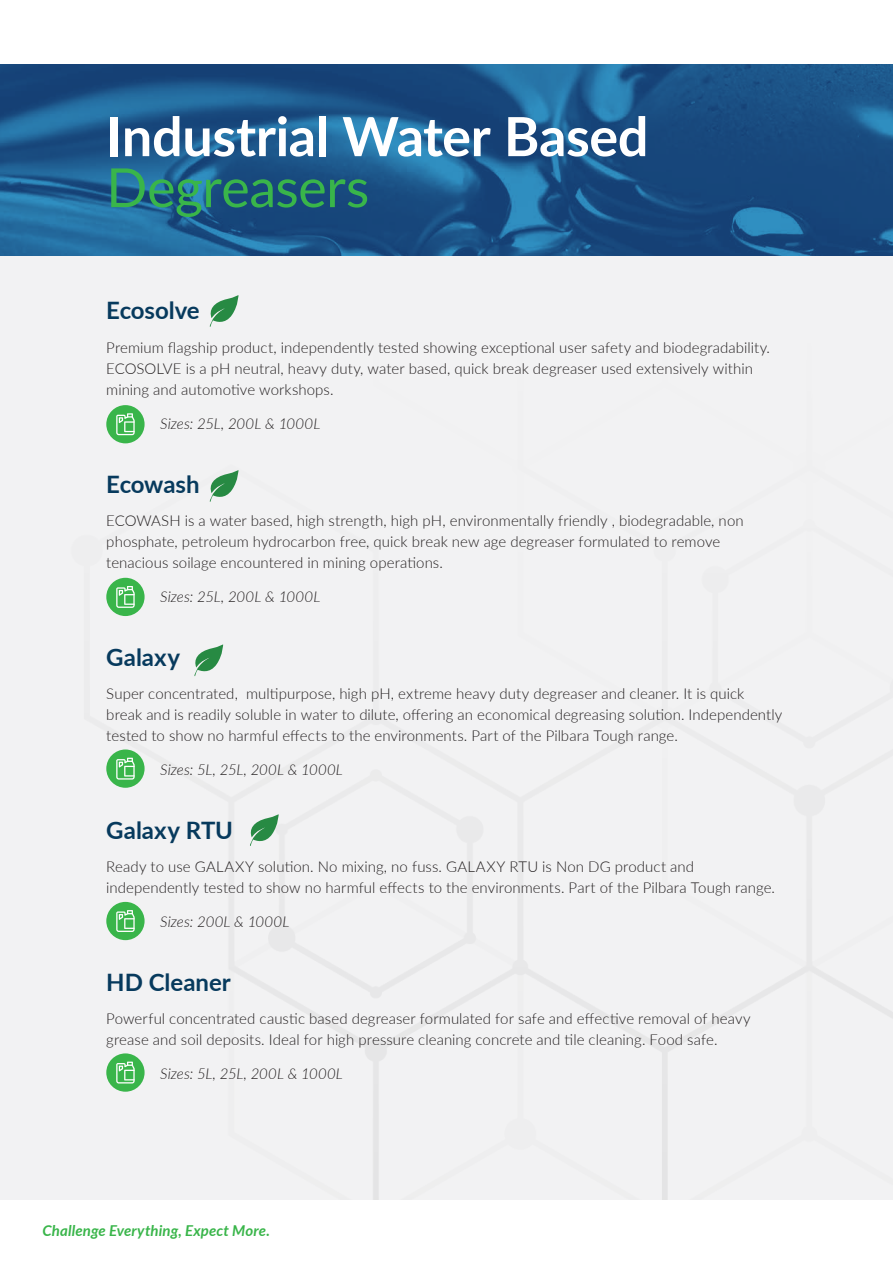
<style>
.page{position:relative;width:893px;height:1263px;background:#fff}
.page>*{position:absolute;margin:0;border:0;box-sizing:border-box;transform-origin:0 0}
.t1{font:700 54px "Lato";letter-spacing:-.005em;color:#fff}
.t2{font:54px "Lato";letter-spacing:-.01em;color:#39b54a}
.t3{font:700 24px "Lato";color:#073a5d}
.t4{font:300 15px/21px "Lato";letter-spacing:.005em;color:#231f20}
.t5{font:italic 300 15px "Lato";color:#231f20}
.t6{font:italic 700 15px "Lato";letter-spacing:.005em;color:#39b54a}
</style>
<div class="page">
<div style="left:0;top:65px;width:893px;height:1135px;background:#f2f2f3"></div>
<img style="left:0;top:65px;width:893px;height:191px">
<div style="left:106px;top:405px;width:39px;height:38px;background:#39b54a;border-radius:50%"></div>
<svg style="left:116px;top:413px;width:19px;height:22px"></svg>
<div style="left:106px;top:578px;width:39px;height:38px;background:#39b54a;border-radius:50%"></div>
<svg style="left:116px;top:586px;width:19px;height:22px"></svg>
<div style="left:106px;top:749px;width:39px;height:39px;background:#39b54a;border-radius:50%"></div>
<svg style="left:116px;top:758px;width:19px;height:21px"></svg>
<div style="left:106px;top:902px;width:39px;height:38px;background:#39b54a;border-radius:50%"></div>
<svg style="left:116px;top:910px;width:19px;height:22px"></svg>
<div style="left:106px;top:1053px;width:39px;height:39px;background:#39b54a;border-radius:50%"></div>
<svg style="left:116px;top:1061px;width:19px;height:22px"></svg>
<svg style="left:210px;top:295px;width:28px;height:32px"></svg>
<svg style="left:210px;top:470px;width:28px;height:32px"></svg>
<svg style="left:194px;top:644px;width:29px;height:32px"></svg>
<svg style="left:250px;top:814px;width:29px;height:32px"></svg>
<h1 class="t1" style="left:106px;top:97px;width:544px">Industrial Water Based</h1>
<h1 class="t2" style="left:106px;top:149px;width:264px">Degreasers</h1>
<h2 class="t3" style="left:106px;top:293px;width:95px">Ecosolve</h2>
<p class="t4" style="left:106px;top:337px;width:665px">Premium flagship product, independently tested showing exceptional user safety and biodegradability.<br>ECOSOLVE is a pH neutral, heavy duty, water based, quick break degreaser used extensively within mining and automotive workshops.</p>
<p class="t5" style="left:160px;top:413px;width:162px">Sizes: 25L, 200L &amp; 1000L</p>
<h2 class="t3" style="left:106px;top:466px;width:95px">Ecowash</h2>
<p class="t4" style="left:106px;top:510px;width:639px">ECOWASH is a water based, high strength, high pH, environmentally friendly , biodegradable, non phosphate, petroleum hydrocarbon free, quick break new age degreaser formulated to remove tenacious soilage encountered in mining operations.</p>
<p class="t5" style="left:160px;top:586px;width:162px">Sizes: 25L, 200L &amp; 1000L</p>
<h2 class="t3" style="left:106px;top:639px;width:75px">Galaxy</h2>
<p class="t4" style="left:106px;top:683px;width:678px">Super concentrated, multipurpose, high pH, extreme heavy duty degreaser and cleaner. It is quick break and is readily soluble in water to dilute, offering an economical degreasing solution. Independently tested to show no harmful effects to the environments. Part of the Pilbara Tough range.</p>
<p class="t5" style="left:160px;top:759px;width:184px">Sizes: 5L, 25L, 200L &amp; 1000L</p>
<h2 class="t3" style="left:106px;top:812px;width:128px">Galaxy RTU</h2>
<p class="t4" style="left:106px;top:856px;width:670px">Ready to use GALAXY solution. No mixing, no fuss. GALAXY RTU is Non DG product and independently tested to show no harmful effects to the environments. Part of the Pilbara Tough range.</p>
<p class="t5" style="left:160px;top:911px;width:131px">Sizes: 200L &amp; 1000L</p>
<h2 class="t3" style="left:106px;top:964px;width:126px">HD Cleaner</h2>
<p class="t4" style="left:106px;top:1008px;width:646px">Powerful concentrated caustic based degreaser formulated for safe and effective removal of heavy grease and soil deposits. Ideal for high pressure cleaning concrete and tile cleaning. Food safe.</p>
<p class="t5" style="left:160px;top:1063px;width:184px">Sizes: 5L, 25L, 200L &amp; 1000L</p>
<p class="t6" style="left:43px;top:1219px;width:229px">Challenge Everything, Expect More.</p>
</div>
